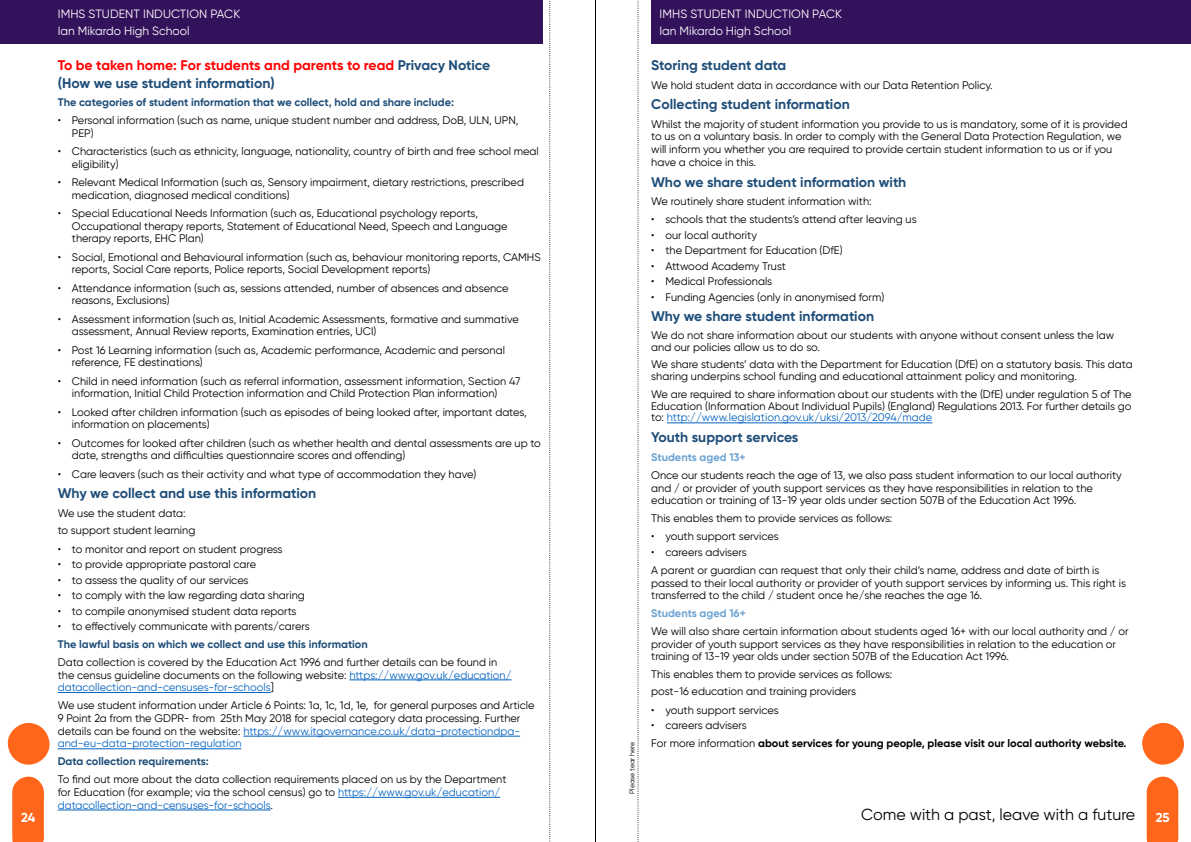
<style>
.page{position:relative;width:1191px;height:842px;background:#fff}
.page>*{position:absolute;margin:0;border:0;box-sizing:border-box;transform-origin:0 0}
.t1{font:16px "Gilroy";color:#000}
.t2{font:700 14px "Gilroy";color:#1f4e79}
.t3{font:700 14px/18px "Gilroy";color:#f00}
.t4{font:700 13px "Gilroy";color:#fff}
.t5{font:12px/17.2px "Gilroy";color:#fff}
.t6{font:11px/12.6px "Gilroy";color:#000}
.t7{font:700 11px "Gilroy";color:#1f4e79}
.t8{font:700 11px/17.5px "Gilroy";color:#000}
.t9{font:700 11px "Gilroy";color:#6ba3d2}
.t10{font:7px "Gilroy";color:#000}
.s1{color:#1f4e79}
.s2{color:#0563c1}
.s3{font-weight:400}
</style>
<div class="page">
<svg style="left:549px;top:0;width:2px;height:842px"></svg>
<div style="left:0;top:0;width:542px;height:44px;background:#33125c"></div>
<svg style="left:637px;top:0;width:2px;height:842px"></svg>
<div style="left:651px;top:0;width:540px;height:44px;background:#33125c"></div>
<hr style="left:595px;top:0;width:1px;height:842px;background:#000">
<hr style="left:667px;top:423px;width:265px;height:1px;background:#0563c1">
<hr style="left:349px;top:680px;width:162px;height:1px;background:#0563c1">
<hr style="left:58px;top:692px;width:213px;height:1px;background:#0563c1">
<hr style="left:243px;top:736px;width:277px;height:1px;background:#0563c1">
<hr style="left:58px;top:748px;width:183px;height:1px;background:#0563c1">
<hr style="left:338px;top:797px;width:162px;height:1px;background:#0563c1">
<hr style="left:58px;top:810px;width:213px;height:1px;background:#0563c1">
<svg style="left:7px;top:723px;width:43px;height:119px"></svg>
<svg style="left:1142px;top:723px;width:42px;height:119px"></svg>
<p class="t5" style="left:58px;top:5px;width:184px">IMHS STUDENT INDUCTION PACK<br>Ian Mikardo High School</p>
<p class="t5" style="left:659px;top:5px;width:184px">IMHS STUDENT INDUCTION PACK<br>Ian Mikardo High School</p>
<p class="t3" style="left:58px;top:56px;width:434px">To be taken home: For students and parents to read <span class="s1">Privacy Notice (How we use student information)</span></p>
<p class="t7" style="left:58px;top:95px;width:398px">The categories of student information that we collect, hold and share include:</p>
<p class="t6" style="left:72px;top:114px;width:448px;text-indent:-14px">• Personal information (such as name, unique student number and address, DoB, ULN, UPN,<br>PEP)</p>
<p class="t6" style="left:72px;top:145px;width:468px;text-indent:-14px">• Characteristics (such as ethnicity, language, nationality, country of birth and free school meal eligibility)</p>
<p class="t6" style="left:72px;top:176px;width:453px;text-indent:-14px">• Relevant Medical Information (such as, Sensory impairment, dietary restrictions, prescribed medication, diagnosed medical conditions)</p>
<p class="t6" style="left:72px;top:207px;width:437px;text-indent:-14px">• Special Educational Needs Information (such as, Educational psychology reports,<br>Occupational therapy reports, Statement of Educational Need, Speech and Language therapy reports, EHC Plan)</p>
<p class="t6" style="left:72px;top:250px;width:470px;text-indent:-14px">• Social, Emotional and Behavioural information (such as, behaviour monitoring reports, CAMHS reports, Social Care reports, Police reports, Social Development reports)</p>
<p class="t6" style="left:72px;top:281px;width:438px;text-indent:-14px">• Attendance information (such as, sessions attended, number of absences and absence reasons, Exclusions)</p>
<p class="t6" style="left:72px;top:312px;width:448px;text-indent:-14px">• Assessment information (such as, Initial Academic Assessments, formative and summative assessment, Annual Review reports, Examination entries, UCI)</p>
<p class="t6" style="left:72px;top:343px;width:434px;text-indent:-14px">• Post 16 Learning information (such as, Academic performance, Academic and personal reference, FE destinations)</p>
<p class="t6" style="left:72px;top:374px;width:450px;text-indent:-14px">• Child in need information (such as referral information, assessment information, Section 47 information, Initial Child Protection information and Child Protection Plan information)</p>
<p class="t6" style="left:72px;top:405px;width:456px;text-indent:-14px">• Looked after children information (such as episodes of being looked after, important dates, information on placements)</p>
<p class="t6" style="left:72px;top:436px;width:470px;text-indent:-14px">• Outcomes for looked after children (such as whether health and dental assessments are up to date, strengths and difficulties questionnaire scores and offending)</p>
<p class="t6" style="left:58px;top:467px;width:420px">• Care leavers (such as their activity and what type of accommodation they have)</p>
<p class="t2" style="left:58px;top:485px;width:260px">Why we collect and use this information</p>
<p class="t6" style="left:58px;top:504px;width:139px;line-height:17.5px">We use the student data: to support student learning</p>
<p class="t6" style="left:58px;top:542px;width:226px">• to monitor and report on student progress</p>
<p class="t6" style="left:58px;top:558px;width:200px">• to provide appropriate pastoral care</p>
<p class="t6" style="left:58px;top:573px;width:192px">• to assess the quality of our services</p>
<p class="t6" style="left:58px;top:589px;width:248px">• to comply with the law regarding data sharing</p>
<p class="t6" style="left:58px;top:604px;width:240px">• to compile anonymised student data reports</p>
<p class="t6" style="left:58px;top:620px;width:253px">• to effectively communicate with parents/carers</p>
<p class="t7" style="left:58px;top:637px;width:311px">The lawful basis on which we collect and use this information</p>
<p class="t6" style="left:58px;top:656px;width:455px">Data collection is covered by the Education Act 1996 and further details can be found in the census guideline documents on the following website: <span class="s2">https://www.gov.uk/education/ datacollection-and-censuses-for-schools</span>]</p>
<p class="t6" style="left:58px;top:699px;width:478px">We use student information under Article 6 Points: 1a, 1c, 1d, 1e, for general purposes and Article 9 Point 2a from the GDPR- from 25th May 2018 for special category data processing. Further details can be found on the website: <span class="s2">https://www.itgovernance.co.uk/data-protectiondpa&shy;and-eu-data-protection-regulation</span></p>
<p class="t7" style="left:58px;top:754px;width:152px">Data collection requirements:</p>
<p class="t6" style="left:58px;top:773px;width:450px">To find out more about the data collection requirements placed on us by the Department for Education (for example; via the school census) go to <span class="s2">https://www.gov.uk/education/ datacollection-and-censuses-for-schools</span>.</p>
<p class="t2" style="left:651px;top:57px;width:137px">Storing student data</p>
<p class="t6" style="left:651px;top:78px;width:343px">We hold student data in accordance with our Data Retention Policy.</p>
<p class="t2" style="left:651px;top:96px;width:200px">Collecting student information</p>
<p class="t6" style="left:651px;top:117px;width:478px">Whilst the majority of student information you provide to us is mandatory, some of it is provided to us on a voluntary basis. In order to comply with the General Data Protection Regulation, we will inform you whether you are required to provide certain student information to us or if you have a choice in this.</p>
<p class="t2" style="left:651px;top:173px;width:257px">Who we share student information with</p>
<p class="t6" style="left:651px;top:195px;width:222px">We routinely share student information with:</p>
<p class="t6" style="left:651px;top:213px;width:267px">• schools that the students’s attend after leaving us</p>
<p class="t6" style="left:651px;top:228px;width:107px">• our local authority</p>
<p class="t6" style="left:651px;top:244px;width:193px">• the Department for Education (DfE)</p>
<p class="t6" style="left:651px;top:259px;width:136px">• Attwood Academy Trust</p>
<p class="t6" style="left:651px;top:275px;width:122px">• Medical Professionals</p>
<p class="t6" style="left:651px;top:290px;width:235px">• Funding Agencies (only in anonymised form)</p>
<p class="t2" style="left:651px;top:308px;width:224px">Why we share student information</p>
<p class="t6" style="left:651px;top:329px;width:464px;line-height:11.9px">We do not share information about our students with anyone without consent unless the law and our policies allow us to do so.</p>
<p class="t6" style="left:651px;top:358px;width:483px;line-height:11.9px">We share students’ data with the Department for Education (DfE) on a statutory basis. This data sharing underpins school funding and educational attainment policy and monitoring.</p>
<p class="t6" style="left:651px;top:388px;width:482px;line-height:11.9px;text-align:justify">We are required to share information about our students with the (DfE) under regulation 5 of The Education (Information About Individual Pupils) (England) Regulations 2013. For further details go to: <span class="s2">http://www.legislation.gov.uk/uksi/2013/2094/made</span></p>
<p class="t2" style="left:651px;top:429px;width:149px">Youth support services</p>
<p class="t9" style="left:651px;top:450px;width:96px">Students aged 13+</p>
<p class="t6" style="left:651px;top:469px;width:472px">Once our students reach the age of 13, we also pass student information to our local authority and / or provider of youth support services as they have responsibilities in relation to the education or training of 13-19 year olds under section 507B of the Education Act 1996.</p>
<p class="t6" style="left:651px;top:511px;width:243px">This enables them to provide services as follows:</p>
<p class="t6" style="left:651px;top:530px;width:129px">• youth support services</p>
<p class="t6" style="left:651px;top:542px;width:450px;line-height:18.3px">• careers advisers<br>A parent or guardian can request that only their child’s name, address and date of birth is</p>
<p class="t6" style="left:651px;top:576px;width:476px">passed to their local authority or provider of youth support services by informing us. This right is transferred to the child / student once he/she reaches the age 16.</p>
<p class="t9" style="left:651px;top:606px;width:96px">Students aged 16+</p>
<p class="t6" style="left:651px;top:625px;width:479px">We will also share certain information about students aged 16+ with our local authority and / or provider of youth support services as they have responsibilities in relation to the education or training of 13-19 year olds under section 507B of the Education Act 1996.</p>
<p class="t6" style="left:651px;top:665px;width:243px;line-height:17.5px">This enables them to provide services as follows: post-16 education and training providers</p>
<p class="t6" style="left:651px;top:703px;width:129px">• youth support services</p>
<p class="t8" style="left:651px;top:716px;width:477px"><span class="s3">• careers advisers<br>For more information</span> about services for young people, please visit our local authority website.</p>
<p class="t10" style="left:628px;top:794px;width:53px;rotate:-90deg">Please tear here</p>
<p class="t4" style="left:21px;top:810px;width:16px">24</p>
<h1 class="t1" style="left:861px;top:805px;width:275px">Come with a past, leave with a future</h1>
<p class="t4" style="left:1155px;top:810px;width:15px">25</p>
</div>
